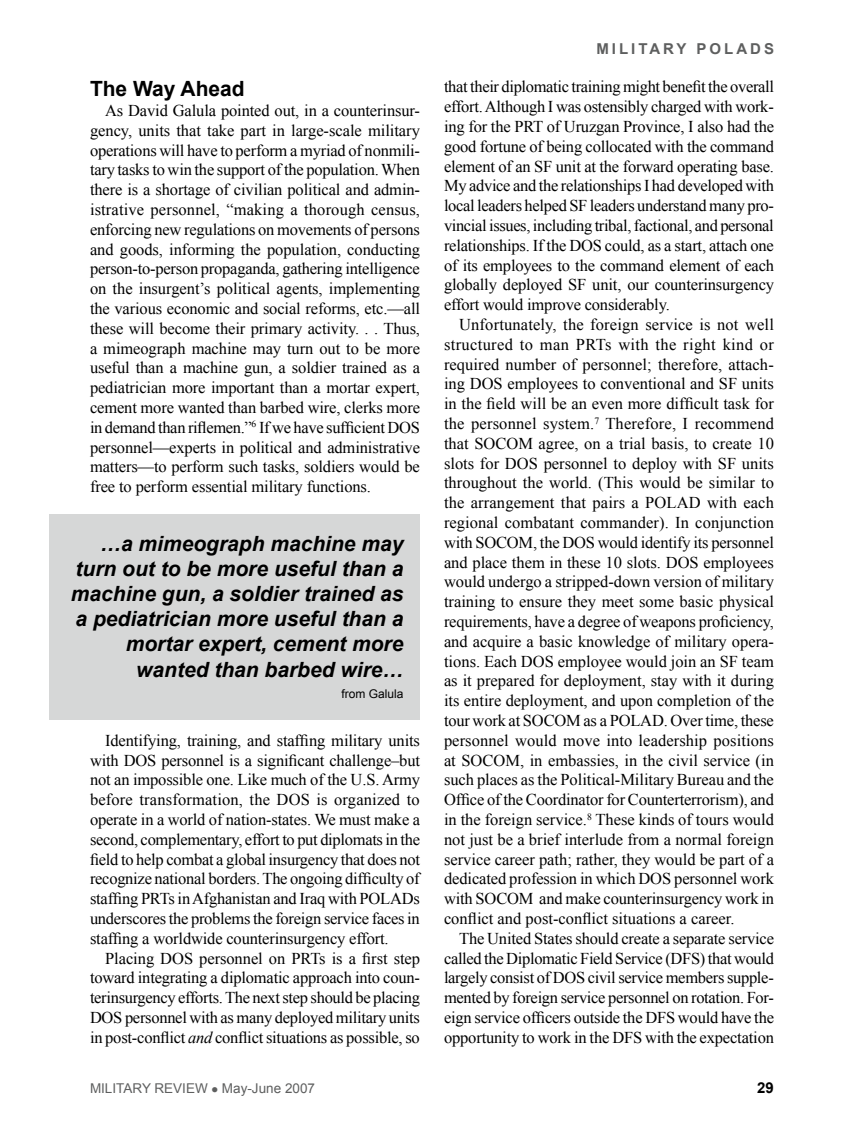
<style>
.page{position:relative;width:864px;height:1134px;background:#fff}
.page>*{position:absolute;margin:0;border:0;box-sizing:border-box;transform-origin:0 0}
.fob{font:italic 700 21px/25.2px "Arial";color:#000;text-align:right}
.subhead{font:700 21px "Arial";color:#000}
.fob-2{font:16.5px/19.8px "Times New Roman";letter-spacing:-.01em;color:#000;text-align:justify}
.t1{font:700 15px "Arial";letter-spacing:.2em;color:#5e5f5f}
.t2{font:700 15px "Arial";color:#000}
.t3{font:13.5px "Arial";color:#5e5f5f}
.fob-3{font:12px "Arial";color:#000}
.s1{font-style:italic}
</style>
<div class="page">
<div style="left:50px;top:514px;width:370px;height:205px;background:#d6d7d7"></div>
<p class="subhead" style="left:90px;top:75px;width:156px">The Way Ahead</p>
<p class="fob-2" style="left:90px;top:100px;width:332px;text-indent:15px">As David Galula pointed out, in a counterinsur&shy;gency, units that take part in large-scale military operations will have to perform a myriad of nonmili&shy;tary tasks to win the support of the population. When there is a shortage of civilian political and admin&shy;istrative personnel, “making a thorough census, enforcing new regulations on movements of persons and goods, informing the population, conducting person-to-person propaganda, gathering intelligence on the insurgent’s political agents, implementing the various economic and social reforms, etc.—all these will become their primary activity. . . Thus, a mimeograph machine may turn out to be more useful than a machine gun, a soldier trained as a pediatrician more important than a mortar expert, cement more wanted than barbed wire, clerks more in demand than riflemen.”<sup>6</sup> If we have sufficient DOS personnel—experts in political and administrative matters—to perform such tasks, soldiers would be free to perform essential military functions.</p>
<p class="fob" style="left:71px;top:532px;width:334px">…a mimeograph machine may turn out to be more useful than a machine gun, a soldier trained as a pediatrician more useful than a mortar expert, cement more wanted than barbed wire…</p>
<p class="fob-3" style="left:341px;top:686px;width:64px">from Galula</p>
<p class="fob-2" style="left:90px;top:730px;width:332px;text-indent:15px">Identifying, training, and staffing military units with DOS personnel is a significant challenge–but not an impossible one. Like much of the U.S. Army before transformation, the DOS is organized to operate in a world of nation-states. We must make a second, complementary, effort to put diplomats in the field to help combat a global insurgency that does not recognize national borders. The ongoing difficulty of staffing PRTs in Afghanistan and Iraq with POLADs underscores the problems the foreign service faces in staffing a worldwide counterinsurgency effort.</p>
<p class="fob-2" style="left:90px;top:948px;width:332px;text-indent:15px">Placing DOS personnel on PRTs is a first step toward integrating a diplomatic approach into coun&shy;terinsurgency efforts. The next step should be placing DOS personnel with as many deployed military units in post-conflict <span class="s1">and</span> conflict situations as possible, so</p>
<p class="t1" style="left:596px;top:39px;width:179px">MILITARY POLADS</p>
<p class="fob-2" style="left:444px;top:77px;width:332px">that their diplomatic training might benefit the overall effort. Although I was ostensibly charged with work&shy;ing for the PRT of Uruzgan Province, I also had the good fortune of being collocated with the command element of an SF unit at the forward operating base.<br>My advice and the relationships I had developed with local leaders helped SF leaders understand many pro&shy;vincial issues, including tribal, factional, and personal relationships. If the DOS could, as a start, attach one of its employees to the command element of each globally deployed SF unit, our counterinsurgency effort would improve considerably.</p>
<p class="fob-2" style="left:444px;top:314px;width:332px;text-indent:15px">Unfortunately, the foreign service is not well structured to man PRTs with the right kind or required number of personnel; therefore, attach&shy;ing DOS employees to conventional and SF units in the field will be an even more difficult task for the personnel system.<sup>7</sup> Therefore, I recommend that SOCOM agree, on a trial basis, to create 10 slots for DOS personnel to deploy with SF units throughout the world. (This would be similar to the arrangement that pairs a POLAD with each regional combatant commander). In conjunction with SOCOM, the DOS would identify its personnel and place them in these 10 slots. DOS employees would undergo a stripped-down version of military training to ensure they meet some basic physical requirements, have a degree of weapons proficiency, and acquire a basic knowledge of military opera&shy;tions. Each DOS employee would join an SF team as it prepared for deployment, stay with it during its entire deployment, and upon completion of the tour work at SOCOM as a POLAD. Over time, these personnel would move into leadership positions at SOCOM, in embassies, in the civil service (in such places as the Political-Military Bureau and the Office of the Coordinator for Counterterrorism), and in the foreign service.<sup>8</sup> These kinds of tours would not just be a brief interlude from a normal foreign service career path; rather, they would be part of a dedicated profession in which DOS personnel work with SOCOM and make counterinsurgency work in conflict and post-conflict situations a career.</p>
<p class="fob-2" style="left:444px;top:928px;width:332px;text-indent:15px">The United States should create a separate service called the Diplomatic Field Service (DFS) that would largely consist of DOS civil service members supple&shy;mented by foreign service personnel on rotation. For&shy;eign service officers outside the DFS would have the opportunity to work in the DFS with the expectation</p>
<p class="t3" style="left:90px;top:1080px;width:227px">Military Review ● May-June 2007</p>
<p class="t2" style="left:757px;top:1078px;width:18px">29</p>
</div>
